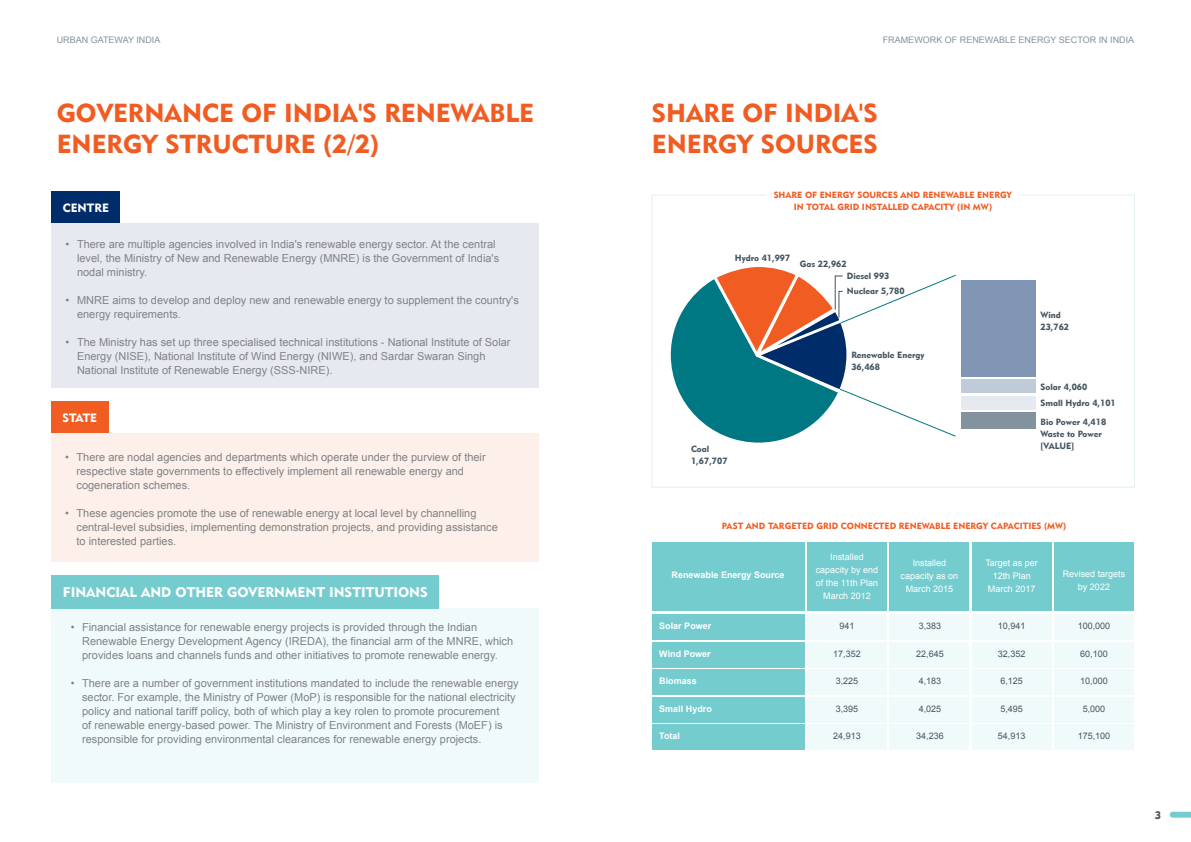
<style>
.page{position:relative;width:1191px;height:842px;background:#fff}
.page>*{position:absolute;margin:0;border:0;box-sizing:border-box;transform-origin:0 0}
.t1{font:26px/31.2px "Geometric 415 BT Black A";color:#f15c22}
.t2{font:14px "Geometric 415 BT Black A";color:#fff}
.t3{font:12px "Geometric 415 BT Black A";color:#fff}
.t4{font:11px/14px "Arial";color:#808285}
.t5{font:11px "Geometric 415 BT Black A";color:#455560}
.t6{font:9px/12px "Geometric 415 BT Black A";color:#455560}
.t7{font:9px/12px "Geometric 415 BT Black A";color:#f15c22;text-align:center}
.t8{font:9px/13px "Arial";color:#fff;text-align:center}
.t9{font:9px "Arial";color:#455560}
.t10{font:700 9px "Arial";color:#fff}
.t11{font:9px "Arial";color:#82939d}
</style>
<div class="page">
<svg style="left:1169px;top:812px;width:22px;height:6px"></svg>
<div style="left:52px;top:223px;width:486px;height:165px;background:#e6eaf0"></div>
<div style="left:52px;top:191px;width:68px;height:32px;background:#002d6a"></div>
<div style="left:51px;top:433px;width:487px;height:129px;background:#fdefe9"></div>
<div style="left:51px;top:401px;width:57px;height:32px;background:#f15c22"></div>
<div style="left:51px;top:609px;width:488px;height:174px;background:#f1fafa"></div>
<div style="left:52px;top:575px;width:387px;height:34px;background:#75cccf"></div>
<div style="left:652px;top:542px;width:152px;height:69px;background:#75cccf"></div>
<div style="left:807px;top:542px;width:80px;height:69px;background:#75cccf"></div>
<div style="left:807px;top:614px;width:80px;height:25px;background:#f1fafa"></div>
<div style="left:807px;top:642px;width:80px;height:25px;background:#f1fafa"></div>
<div style="left:807px;top:697px;width:80px;height:25px;background:#f1fafa"></div>
<div style="left:807px;top:669px;width:80px;height:26px;background:#f1fafa"></div>
<div style="left:807px;top:725px;width:80px;height:25px;background:#f1fafa"></div>
<div style="left:971px;top:542px;width:80px;height:69px;background:#75cccf"></div>
<div style="left:971px;top:614px;width:80px;height:25px;background:#f1fafa"></div>
<div style="left:971px;top:642px;width:80px;height:25px;background:#f1fafa"></div>
<div style="left:971px;top:697px;width:80px;height:25px;background:#f1fafa"></div>
<div style="left:971px;top:669px;width:80px;height:26px;background:#f1fafa"></div>
<div style="left:971px;top:725px;width:80px;height:25px;background:#f1fafa"></div>
<div style="left:889px;top:542px;width:80px;height:69px;background:#75cccf"></div>
<div style="left:889px;top:614px;width:80px;height:25px;background:#f1fafa"></div>
<div style="left:889px;top:642px;width:80px;height:25px;background:#f1fafa"></div>
<div style="left:889px;top:697px;width:80px;height:25px;background:#f1fafa"></div>
<div style="left:889px;top:669px;width:80px;height:26px;background:#f1fafa"></div>
<div style="left:889px;top:725px;width:80px;height:25px;background:#f1fafa"></div>
<div style="left:1054px;top:542px;width:80px;height:69px;background:#75cccf"></div>
<div style="left:1054px;top:614px;width:80px;height:25px;background:#f1fafa"></div>
<div style="left:1054px;top:642px;width:80px;height:25px;background:#f1fafa"></div>
<div style="left:1054px;top:697px;width:80px;height:25px;background:#f1fafa"></div>
<div style="left:1054px;top:669px;width:80px;height:26px;background:#f1fafa"></div>
<div style="left:1054px;top:725px;width:80px;height:25px;background:#f1fafa"></div>
<div style="left:652px;top:614px;width:152px;height:25px;background:#75cccf"></div>
<div style="left:652px;top:642px;width:152px;height:25px;background:#75cccf"></div>
<div style="left:652px;top:697px;width:152px;height:25px;background:#75cccf"></div>
<div style="left:652px;top:669px;width:152px;height:26px;background:#75cccf"></div>
<div style="left:652px;top:725px;width:152px;height:25px;background:#75cccf"></div>
<svg style="left:651px;top:194px;width:484px;height:294px"></svg>
<p class="t11" style="left:57px;top:36px;width:105px">URBAN GATEWAY INDIA</p>
<h1 class="t1" style="left:57px;top:96px;width:479px">GOVERNANCE OF INDIA'S RENEWABLE<br>ENERGY STRUCTURE (2/2)</h1>
<p class="t3" style="left:63px;top:200px;width:47px">CENTRE</p>
<p class="t4" style="left:77px;top:237px;width:424px;text-indent:-11px">• There are multiple agencies involved in India's renewable energy sector. At the central level, the Ministry of New and Renewable Energy (MNRE) is the Government of India's nodal ministry.</p>
<p class="t4" style="left:77px;top:293px;width:443px;text-indent:-11px">• MNRE aims to develop and deploy new and renewable energy to supplement the country's energy requirements.</p>
<p class="t4" style="left:77px;top:335px;width:435px;text-indent:-11px">• The Ministry has set up three specialised technical institutions - National Institute of Solar<br>Energy (NISE), National Institute of Wind Energy (NIWE), and Sardar Swaran Singh<br>National Institute of Renewable Energy (SSS-NIRE).</p>
<p class="t3" style="left:62px;top:410px;width:36px">STATE</p>
<p class="t4" style="left:77px;top:450px;width:411px;text-indent:-11px">• There are nodal agencies and departments which operate under the purview of their respective state governments to effectively implement all renewable energy and cogeneration schemes.</p>
<p class="t4" style="left:77px;top:506px;width:423px;text-indent:-11px">• These agencies promote the use of renewable energy at local level by channelling central-level subsidies, implementing demonstration projects, and providing assistance to interested parties.</p>
<p class="t2" style="left:63px;top:584px;width:366px">FINANCIAL AND OTHER GOVERNMENT INSTITUTIONS</p>
<p class="t4" style="left:82px;top:621px;width:433px;text-indent:-11px">• Financial assistance for renewable energy projects is provided through the Indian<br>Renewable Energy Development Agency (IREDA), the financial arm of the MNRE, which provides loans and channels funds and other initiatives to promote renewable energy.</p>
<p class="t4" style="left:82px;top:677px;width:438px;text-indent:-11px">• There are a number of government institutions mandated to include the renewable energy sector. For example, the Ministry of Power (MoP) is responsible for the national electricity policy and national tariff policy, both of which play a key rolen to promote procurement<br>of renewable energy-based power. The Ministry of Environment and Forests (MoEF) is responsible for providing environmental clearances for renewable energy projects.</p>
<p class="t11" style="left:882px;top:36px;width:253px">FRAMEWORK OF RENEWABLE ENERGY SECTOR IN INDIA</p>
<h1 class="t1" style="left:652px;top:96px;width:227px">SHARE OF INDIA'S<br>ENERGY SOURCES</h1>
<p class="t7" style="left:773px;top:189px;width:240px">SHARE OF ENERGY SOURCES AND RENEWABLE ENERGY<br>IN TOTAL GRID INSTALLED CAPACITY (IN MW)</p>
<p class="t6" style="left:734px;top:251px;width:57px">Hydro 41,997</p>
<p class="t6" style="left:800px;top:258px;width:48px">Gas 22,962</p>
<p class="t6" style="left:846px;top:268px;width:59px;line-height:15.4px">Diesel 993<br>Nuclear 5,780</p>
<p class="t6" style="left:851px;top:349px;width:75px">Renewable Energy<br>36,468</p>
<p class="t6" style="left:691px;top:443px;width:38px">Coal<br>1,67,707</p>
<p class="t6" style="left:1040px;top:309px;width:30px">Wind<br>23,762</p>
<p class="t6" style="left:1040px;top:378px;width:77px;line-height:16.4px">Solar 4,060<br>Small Hydro 4,101</p>
<p class="t6" style="left:1040px;top:415px;width:67px">Bio Power 4,418<br>Waste to Power [VALUE]</p>
<p class="t7" style="left:721px;top:519px;width:346px">PAST AND TARGETED GRID CONNECTED RENEWABLE ENERGY CAPACITIES (MW)</p>
<p class="t10" style="left:671px;top:571px;width:115px">Renewable Energy Source</p>
<p class="t8" style="left:815px;top:550px;width:64px">Installed capacity by end of the 11th Plan<br>March 2012</p>
<p class="t8" style="left:900px;top:557px;width:59px">Installed capacity as on<br>March 2015</p>
<p class="t8" style="left:985px;top:557px;width:54px">Target as per<br>12th Plan<br>March 2017</p>
<p class="t8" style="left:1062px;top:568px;width:64px">Revised targets by 2022</p>
<p class="t10" style="left:659px;top:622px;width:54px">Solar Power</p>
<p class="t9" style="left:839px;top:622px;width:17px">941</p>
<p class="t9" style="left:918px;top:622px;width:24px">3,383</p>
<p class="t9" style="left:998px;top:622px;width:29px">10,941</p>
<p class="t9" style="left:1077px;top:622px;width:34px">100,000</p>
<p class="t9" style="left:833px;top:649px;width:29px">17,352</p>
<p class="t9" style="left:916px;top:649px;width:29px">22,645</p>
<p class="t9" style="left:998px;top:649px;width:29px">32,352</p>
<p class="t9" style="left:1080px;top:649px;width:29px">60,100</p>
<p class="t9" style="left:835px;top:677px;width:24px">3,225</p>
<p class="t9" style="left:918px;top:677px;width:24px">4,183</p>
<p class="t9" style="left:1000px;top:677px;width:24px">6,125</p>
<p class="t9" style="left:1080px;top:677px;width:29px">10,000</p>
<p class="t9" style="left:835px;top:705px;width:24px">3,395</p>
<p class="t9" style="left:918px;top:705px;width:24px">4,025</p>
<p class="t9" style="left:1000px;top:705px;width:24px">5,495</p>
<p class="t9" style="left:1082px;top:705px;width:24px">5,000</p>
<p class="t9" style="left:833px;top:732px;width:29px">24,913</p>
<p class="t9" style="left:916px;top:732px;width:29px">34,236</p>
<p class="t9" style="left:998px;top:732px;width:29px">54,913</p>
<p class="t9" style="left:1077px;top:732px;width:34px">175,100</p>
<p class="t10" style="left:659px;top:650px;width:53px">Wind Power</p>
<p class="t10" style="left:659px;top:677px;width:39px">Biomass</p>
<p class="t10" style="left:659px;top:705px;width:54px">Small Hydro</p>
<p class="t10" style="left:659px;top:733px;width:22px">Total</p>
<p class="t5" style="left:1155px;top:808px;width:8px">3</p>
</div>
